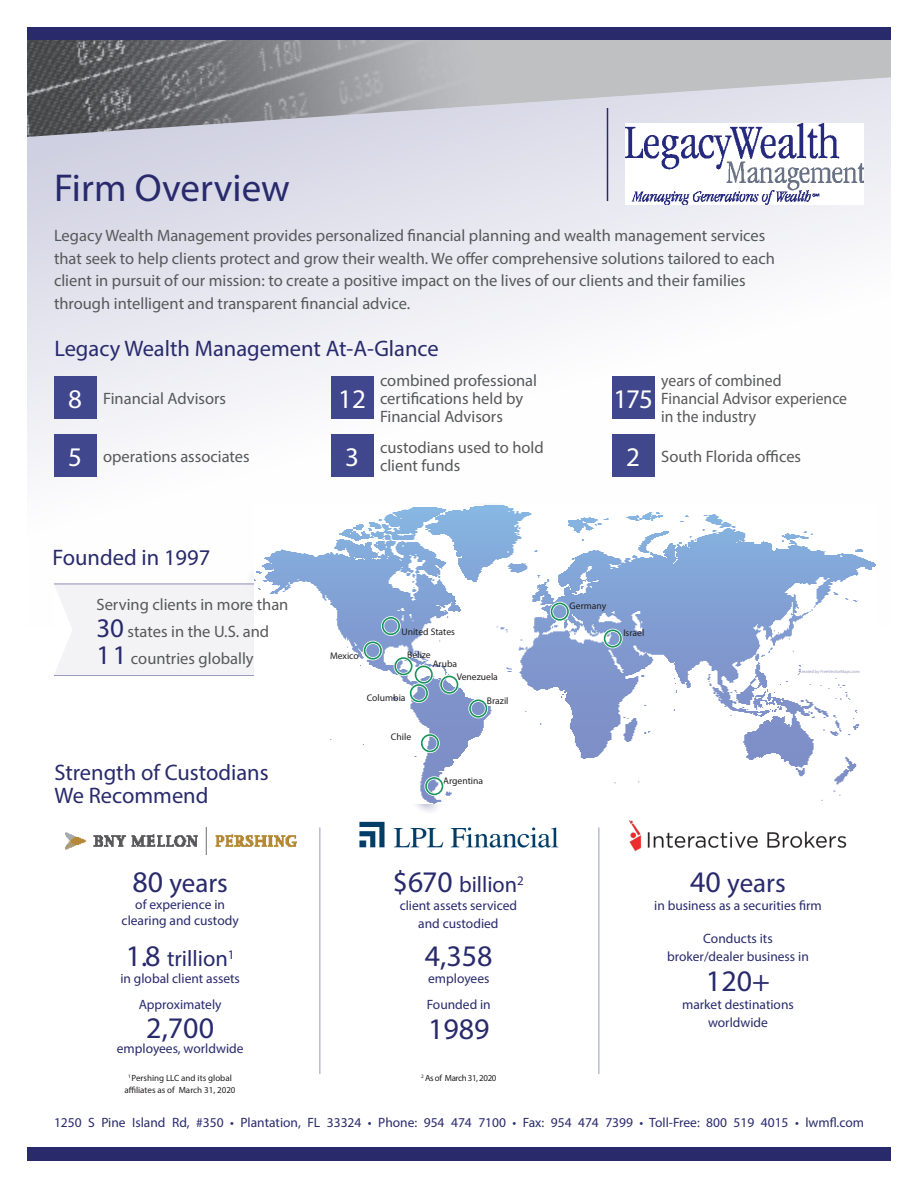
<style>
.page{position:relative;width:918px;height:1188px;background:#fff}
.page>*{position:absolute;margin:0;border:0;box-sizing:border-box;transform-origin:0 0}
.t1{font:39px "Myriad Pro";color:#282a6c}
.t2{font:30px "Myriad Pro";color:#282a6c}
.t3{font:27px "Myriad Pro";color:#282a6c}
.t4{font:27px "Myriad Pro";color:#fff}
.t5{font:22.5px/22.5px "Myriad Pro";color:#282a6c}
.List_Paragraph{font:16.5px/22.5px "Myriad Pro";color:#57585a}
.List_Paragraph-2{font:16.5px/18px "Myriad Pro";color:#57585a;scale:.95 1}
.t6{font:13.5px/18px "Myriad Pro";color:#282a6c;text-align:center}
.t7{font:9.6px "Myriad Pro";color:#231f20}
.t8{font:9px "Myriad Pro";color:#231f20}
.t9{font:9px "Myriad Pro";letter-spacing:-.04em;color:#231f20}
.t10{font:4.5px "Myriad Pro";color:#989abe}
.s1{font-size:27px;color:#282a6c}
.s2{font-size:30px}
</style>
<div class="page">
<svg style="left:28px;top:140px;width:862px;height:444px"></svg>
<div style="left:54px;top:584px;width:810px;height:91px;background:#f3f3f6"></div>
<hr style="left:54px;top:584px;width:810px;height:1px;background:#989abe">
<hr style="left:54px;top:675px;width:810px;height:1px;background:#989abe">
<div style="left:243px;top:501px;width:636px;height:314px;background:#fff"></div>
<img style="left:255px;top:505px;width:621px;height:298px">
<div style="left:363px;top:641px;width:20px;height:19px;border:3px solid #fff;border-radius:50%"></div>
<div style="left:468px;top:699px;width:20px;height:19px;border:3px solid #fff;border-radius:50%"></div>
<div style="left:439px;top:675px;width:20px;height:20px;border:3px solid #fff;border-radius:50%"></div>
<div style="left:414px;top:665px;width:20px;height:19px;border:3px solid #fff;border-radius:50%"></div>
<div style="left:409px;top:683px;width:20px;height:20px;border:3px solid #fff;border-radius:50%"></div>
<div style="left:420px;top:733px;width:20px;height:20px;border:3px solid #fff;border-radius:50%"></div>
<div style="left:394px;top:656px;width:19px;height:20px;border:3px solid #fff;border-radius:50%"></div>
<div style="left:603px;top:629px;width:20px;height:19px;border:3px solid #fff;border-radius:50%"></div>
<div style="left:550px;top:602px;width:20px;height:19px;border:3px solid #fff;border-radius:50%"></div>
<div style="left:424px;top:776px;width:20px;height:20px;border:3px solid #fff;border-radius:50%"></div>
<div style="left:381px;top:616px;width:20px;height:20px;border:3px solid #fff;border-radius:50%"></div>
<div style="left:364px;top:642px;width:18px;height:18px;border:2px solid #18945b;border-radius:50%"></div>
<div style="left:469px;top:700px;width:18px;height:18px;border:2px solid #18945b;border-radius:50%"></div>
<div style="left:440px;top:676px;width:18px;height:18px;border:2px solid #18945b;border-radius:50%"></div>
<div style="left:415px;top:666px;width:18px;height:18px;border:2px solid #18945b;border-radius:50%"></div>
<div style="left:410px;top:684px;width:18px;height:18px;border:2px solid #18945b;border-radius:50%"></div>
<div style="left:421px;top:734px;width:18px;height:18px;border:2px solid #18945b;border-radius:50%"></div>
<div style="left:394px;top:657px;width:19px;height:18px;border:2px solid #18945b;border-radius:50%"></div>
<div style="left:604px;top:630px;width:18px;height:18px;border:2px solid #18945b;border-radius:50%"></div>
<div style="left:551px;top:603px;width:18px;height:18px;border:2px solid #18945b;border-radius:50%"></div>
<div style="left:425px;top:777px;width:18px;height:18px;border:2px solid #18945b;border-radius:50%"></div>
<div style="left:382px;top:617px;width:18px;height:18px;border:2px solid #18945b;border-radius:50%"></div>
<hr style="left:607px;top:108px;width:1px;height:93px;background:#282a6c">
<img style="left:626px;top:140px;width:238px;height:65px">
<div style="left:0;top:1148px;width:918px;height:40px;background:#282a6c"></div>
<img style="left:28px;top:40px;width:862px;height:100px">
<div style="left:0;top:0;width:918px;height:40px;background:#282a6c"></div>
<div style="left:612px;top:377px;width:43px;height:42px;background:#40478d"></div>
<div style="left:54px;top:377px;width:42px;height:42px;background:#40478d"></div>
<div style="left:54px;top:435px;width:42px;height:42px;background:#40478d"></div>
<div style="left:331px;top:377px;width:42px;height:42px;background:#40478d"></div>
<div style="left:331px;top:435px;width:42px;height:42px;background:#40478d"></div>
<div style="left:612px;top:435px;width:43px;height:42px;background:#40478d"></div>
<img style="left:628px;top:820px;width:219px;height:31px">
<img style="left:359px;top:821px;width:200px;height:27px">
<hr style="left:320px;top:827px;width:1px;height:247px;background:#989abe">
<hr style="left:598px;top:827px;width:1px;height:247px;background:#989abe">
<img style="left:65px;top:827px;width:232px;height:28px">
<svg style="left:54px;top:584px;width:18px;height:89px"></svg>
<svg style="left:846px;top:584px;width:18px;height:91px"></svg>
<div style="left:0;top:0;width:918px;height:1188px;border:27px solid #fff"></div>
<h1 class="t1" style="left:54px;top:164px;width:237px">Firm Overview</h1>
<p class="List_Paragraph" style="left:54px;top:224px;width:722px">Legacy Wealth Management provides personalized financial planning and wealth management services that seek to help clients protect and grow their wealth. We offer comprehensive solutions tailored to each client in pursuit of our mission: to create a positive impact on the lives of our clients and their families through intelligent and transparent financial advice.</p>
<p class="t5" style="left:54px;top:336px;width:386px">Legacy Wealth Management At-A-Glance</p>
<p class="List_Paragraph" style="left:380px;top:371px;width:159px;line-height:18px">combined professional certifications held by<br>Financial Advisors</p>
<p class="t4" style="left:68px;top:382px;width:15px">8</p>
<p class="List_Paragraph" style="left:103px;top:387px;width:124px">Financial Advisors</p>
<p class="t4" style="left:614px;top:382px;width:41px">175</p>
<p class="t4" style="left:338px;top:382px;width:29px">12</p>
<p class="List_Paragraph-2" style="left:661px;top:371px;width:197px">years of combined<br>Financial Advisor experience in the industry</p>
<p class="t4" style="left:68px;top:440px;width:15px">5</p>
<p class="List_Paragraph" style="left:103px;top:445px;width:148px">operations associates</p>
<p class="t5" style="left:53px;top:546px;width:159px">Founded in 1997</p>
<p class="List_Paragraph" style="left:96px;top:591px;width:194px;line-height:27px">Serving clients in more than<br><span class="s1">30</span> states in the U.S. and<br><span class="s1">11</span> countries globally</p>
<p class="t5" style="left:54px;top:761px;width:216px">Strength of Custodians<br>We Recommend</p>
<p class="t3" style="left:132px;top:866px;width:97px"><span class="s2">80</span> years</p>
<p class="t6" style="left:122px;top:896px;width:119px;line-height:16.5px">of experience in clearing and custody</p>
<p class="t5" style="left:126px;top:947px;width:110px"><span class="s2">1.8</span> trillion<sup>1</sup></p>
<p class="t6" style="left:120px;top:969px;width:121px">in global client assets</p>
<p class="t6" style="left:139px;top:995px;width:84px">Approximately</p>
<p class="t2" style="left:146px;top:1010px;width:69px">2,700</p>
<p class="t6" style="left:117px;top:1040px;width:128px">employees, worldwide</p>
<p class="t8" style="left:128px;top:1072px;width:105px"><sup>1</sup>Pershing LLC and its global</p>
<p class="t8" style="left:124px;top:1084px;width:113px">affiliates as of March 31, 2020</p>
<p class="t4" style="left:345px;top:440px;width:15px">3</p>
<p class="List_Paragraph" style="left:380px;top:438px;width:165px;line-height:18px">custodians used to hold client funds</p>
<p class="t4" style="left:626px;top:440px;width:15px">2</p>
<p class="List_Paragraph" style="left:661px;top:445px;width:141px">South Florida offices</p>
<p class="t7" style="left:330px;top:649px;width:30px">Mexico</p>
<p class="t7" style="left:401px;top:626px;width:55px">United States</p>
<p class="t7" style="left:407px;top:649px;width:25px">Belize</p>
<p class="t7" style="left:433px;top:658px;width:26px">Aruba</p>
<p class="t7" style="left:367px;top:692px;width:40px">Columbia</p>
<p class="t7" style="left:391px;top:731px;width:22px">Chile</p>
<p class="t7" style="left:457px;top:671px;width:43px">Venezuela</p>
<p class="t7" style="left:487px;top:695px;width:23px">Brazil</p>
<p class="t7" style="left:443px;top:775px;width:41px">Argentina</p>
<p class="t5" style="left:393px;top:873px;width:132px"><span class="s2">$670</span> billion<sup>2</sup></p>
<p class="t6" style="left:400px;top:896px;width:119px">client assets serviced and custodied</p>
<p class="t2" style="left:425px;top:938px;width:69px">4,358</p>
<p class="t6" style="left:428px;top:969px;width:63px">employees</p>
<p class="t6" style="left:427px;top:995px;width:66px">Founded in</p>
<p class="t2" style="left:428px;top:1011px;width:63px">1989</p>
<p class="t9" style="left:421px;top:1072px;width:77px"><sup>2</sup> As of March 31, 2020</p>
<p class="t7" style="left:570px;top:600px;width:38px">Germany</p>
<p class="t7" style="left:623px;top:627px;width:22px">Israel</p>
<p class="t10" style="left:799px;top:669px;width:62px">Created by FreeVectorMaps.com</p>
<p class="t3" style="left:690px;top:866px;width:97px"><span class="s2">40</span> years</p>
<p class="t6" style="left:654px;top:896px;width:169px">in business as a securities firm</p>
<p class="t6" style="left:667px;top:929px;width:143px">Conducts its broker/dealer business in</p>
<p class="t2" style="left:706px;top:962px;width:66px">120+</p>
<p class="t6" style="left:682px;top:995px;width:113px">market destinations</p>
<p class="t6" style="left:708px;top:1013px;width:61px">worldwide</p>
<p class="t6" style="left:54px;top:1113px;width:812px">1250 S Pine Island Rd, #350 • Plantation, FL 33324 • Phone: 954 474 7100 • Fax: 954 474 7399 • Toll-Free: 800 519 4015 • lwmfl.com</p>
</div>
